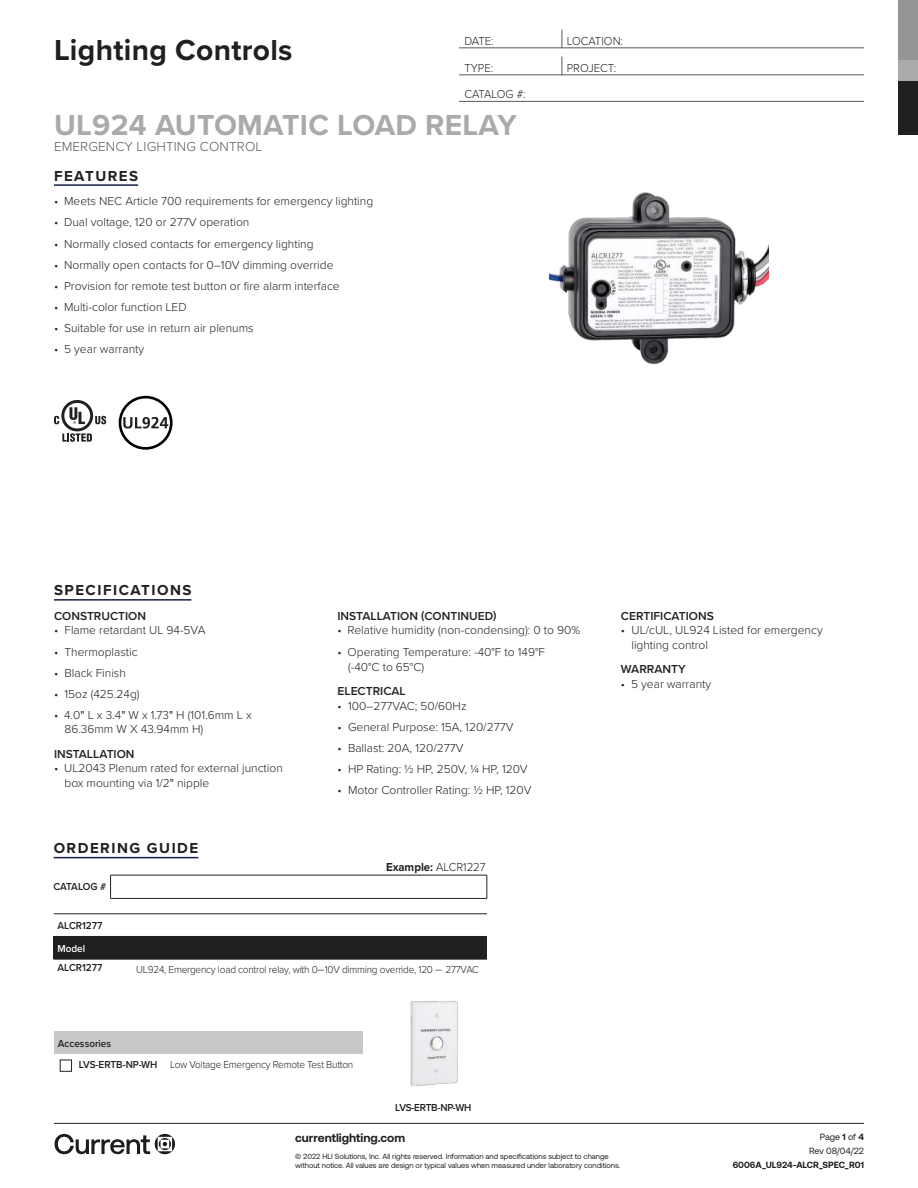
<style>
.page{position:relative;width:918px;height:1188px;background:#fff}
.page>*{position:absolute;margin:0;border:0;box-sizing:border-box;transform-origin:0 0}
.t1{font:700 30px "Proxima Nova";letter-spacing:.01em;color:#aaaaab}
.t2{font:700 30px "Proxima Nova";letter-spacing:.01em;color:#221f1f}
.t3{font:700 15px "Proxima Nova";letter-spacing:.1em;color:#221f1f}
.t4{font:300 13.5px "Proxima Nova";letter-spacing:.01em;color:#57585a}
.t5{font:300 12px/14.4px "Proxima Nova";color:#221f1f}
.t6{font:600 12px "Proxima Nova";color:#221f1f}
.t7{font:300 12px "Proxima Nova";color:#221f1f;scale:.95 1}
.t8{font:700 12px "Aeonik";color:#221f1f}
.t9{font:700 12px "Proxima Nova";color:#221f1f;scale:.95 1}
.t10{font:300 12px "Proxima Nova";letter-spacing:-.02em;color:#221f1f;scale:.95 1}
.t11{font:300 10.5px/21.5px "Proxima Nova";letter-spacing:-.02em;color:#221f1f;scale:.95 1}
.t12{font:600 10.5px "Proxima Nova";letter-spacing:-.02em;color:#221f1f;scale:.95 1}
.t13{font:600 10.5px "Proxima Nova";color:#221f1f;scale:.95 1}
.t14{font:600 10.5px "Proxima Nova";color:#fff;scale:.95 1}
.t15{font:700 9px "Aeonik";color:#221f1f}
.t16{font:9px/14.1px "Aeonik";letter-spacing:-.005em;color:#221f1f;text-align:right}
.t17{font:7.5px/9.8px "Aeonik";color:#221f1f}
.s1{font-family:"Proxima Nova Cond";font-weight:400}
.s2{font-weight:300}
.s3{font-size:12px}
.s4{font-weight:600}
.s5{font-weight:700}
</style>
<div class="page">
<hr style="left:54px;top:1123px;width:810px;height:1px;background:#221f1f">
<svg style="left:55px;top:1134px;width:120px;height:20px"></svg>
<div style="left:898px;top:81px;width:20px;height:54px;background:#221f1f"></div>
<div style="left:898px;top:0;width:20px;height:61px;background:#939597"></div>
<div style="left:898px;top:61px;width:20px;height:20px;background:#aaaaab"></div>
<hr style="left:54px;top:184px;width:84px;height:2px;background:#14203f">
<hr style="left:459px;top:48px;width:405px;height:1px;background:#57585a">
<svg style="left:562px;top:30px;width:1px;height:18px"></svg>
<hr style="left:459px;top:75px;width:405px;height:1px;background:#57585a">
<svg style="left:562px;top:57px;width:1px;height:18px"></svg>
<hr style="left:54px;top:599px;width:137px;height:2px;background:#14203f">
<hr style="left:459px;top:101px;width:405px;height:1px;background:#57585a">
<svg style="left:54px;top:400px;width:52px;height:42px"></svg>
<hr style="left:54px;top:857px;width:144px;height:1px;background:#14203f">
<div style="left:54px;top:936px;width:433px;height:23px;background:#221f1f"></div>
<hr style="left:54px;top:914px;width:433px;height:1px;background:#221f1f">
<hr style="left:54px;top:959px;width:433px;height:1px;background:#221f1f">
<hr style="left:110px;top:875px;width:377px;height:1px;background:#221f1f">
<svg style="left:110px;top:875px;width:1px;height:23px"></svg>
<svg style="left:487px;top:875px;width:1px;height:23px"></svg>
<hr style="left:110px;top:898px;width:377px;height:1px;background:#221f1f">
<img style="left:549px;top:192px;width:219px;height:173px">
<div style="left:119px;top:396px;width:54px;height:54px;border:3px solid #020203;border-radius:50%"></div>
<svg style="left:123px;top:417px;width:45px;height:12px"></svg>
<div style="left:54px;top:1031px;width:308px;height:23px;background:#c6c8ca"></div>
<div style="left:60px;top:1060px;width:12px;height:11px;border:1px solid #221f1f"></div>
<img style="left:410px;top:1000px;width:48px;height:87px">
<h1 class="t2" style="left:54px;top:37px;width:240px">Lighting Controls</h1>
<p class="t7" style="left:464px;top:36px;width:32px">DATE:</p>
<p class="t7" style="left:567px;top:36px;width:61px">LOCATION:</p>
<p class="t7" style="left:464px;top:63px;width:32px">TYPE:</p>
<p class="t7" style="left:567px;top:63px;width:54px">PROJECT:</p>
<p class="t10" style="left:464px;top:89px;width:66px">CATALOG #:</p>
<h1 class="t1" style="left:54px;top:112px;width:464px">UL924 AUTOMATIC LOAD RELAY</h1>
<p class="t4" style="left:54px;top:141px;width:210px">EMERGENCY LIGHTING CONTROL</p>
<p class="t3" style="left:54px;top:169px;width:86px">FEATURES</p>
<p class="t5" style="left:54px;top:195px;width:321px">• Meets NEC Article 700 requirements for emergency lighting</p>
<p class="t5" style="left:54px;top:216px;width:197px">• Dual voltage, 120 or 277V operation</p>
<p class="t5" style="left:54px;top:237px;width:261px">• Normally closed contacts for emergency lighting</p>
<p class="t5" style="left:54px;top:258px;width:281px">• Normally open contacts for 0–10V dimming override</p>
<p class="t5" style="left:54px;top:279px;width:287px">• Provision for remote test button or fire alarm interface</p>
<p class="t5" style="left:54px;top:300px;width:134px">• Multi-color function LED</p>
<p class="t5" style="left:54px;top:322px;width:201px">• Suitable for use in return air plenums</p>
<p class="t5" style="left:54px;top:343px;width:92px">• 5 year warranty</p>
<p class="t3" style="left:54px;top:584px;width:139px">SPECIFICATIONS</p>
<p class="t6" style="left:54px;top:611px;width:94px">CONSTRUCTION</p>
<p class="t5" style="left:54px;top:624px;width:153px">• Flame retardant UL 94-5VA</p>
<p class="t5" style="left:54px;top:645px;width:85px">• Thermoplastic</p>
<p class="t5" style="left:54px;top:666px;width:73px">• Black Finish</p>
<p class="t5" style="left:54px;top:687px;width:87px">• 15oz (425.24g)</p>
<p class="t5" style="left:65px;top:708px;width:189px;text-indent:-11px">• 4.0<span class="s1">"</span> L x 3.4<span class="s1">"</span> W x 1.73<span class="s1">"</span> H (101.6mm L x<br>86.36mm W X 43.94mm H)</p>
<p class="t6" style="left:54px;top:749px;width:82px">INSTALLATION</p>
<p class="t5" style="left:65px;top:762px;width:220px;text-indent:-10px">• UL2043 Plenum rated for external junction box mounting via 1/2<span class="s1">"</span> nipple</p>
<p class="t3" style="left:54px;top:842px;width:146px">ORDERING GUIDE</p>
<p class="t12" style="left:53px;top:882px;width:57px">CATALOG #</p>
<p class="t6" style="left:338px;top:611px;width:160px">INSTALLATION (CONTINUED)</p>
<p class="t5" style="left:338px;top:624px;width:244px">• Relative humidity (non-condensing): 0 to 90%</p>
<p class="t5" style="left:348px;top:645px;width:198px;line-height:15px;text-indent:-10px">• Operating Temperature: -40°F to 149°F (-40°C to 65°C)</p>
<p class="t6" style="left:338px;top:686px;width:70px">ELECTRICAL</p>
<p class="t5" style="left:338px;top:699px;width:131px">• 100–277VAC; 50/60Hz</p>
<p class="t5" style="left:338px;top:720px;width:177px">• General Purpose: 15A, 120/277V</p>
<p class="t5" style="left:338px;top:741px;width:127px">• Ballast: 20A, 120/277V</p>
<p class="t5" style="left:338px;top:762px;width:192px">• HP Rating: ½ HP, 250V, ¼ HP, 120V</p>
<p class="t5" style="left:338px;top:784px;width:196px">• Motor Controller Rating: ½ HP, 120V</p>
<p class="t9" style="left:386px;top:862px;width:106px">Example: <span class="s2">ALCR1227</span></p>
<p class="t13" style="left:57px;top:921px;width:49px">ALCR1277</p>
<p class="t14" style="left:57px;top:944px;width:31px">Model</p>
<p class="t13" style="left:57px;top:963px;width:49px">ALCR1277</p>
<p class="t11" style="left:136px;top:959px;width:362px">UL924, Emergency load control relay, with 0<span class="s3">–</span>10V dimming override, 120 <span class="s3">–</span> 277VAC</p>
<p class="t11" style="left:79px;top:1033px;width:290px;text-indent:-21px"><span class="s4">Accessories<br>LVS-ERTB-NP-WH</span> Low Voltage Emergency Remote Test Button</p>
<p class="t12" style="left:395px;top:1103px;width:82px">LVS-ERTB-NP-WH</p>
<p class="t6" style="left:621px;top:611px;width:94px">CERTIFICATIONS</p>
<p class="t5" style="left:631px;top:624px;width:193px;text-indent:-10px">• UL/cUL, UL924 Listed for emergency lighting control</p>
<p class="t6" style="left:621px;top:664px;width:66px">WARRANTY</p>
<p class="t5" style="left:621px;top:677px;width:92px">• 5 year warranty</p>
<p class="t8" style="left:295px;top:1133px;width:112px">currentlighting.com</p>
<p class="t17" style="left:295px;top:1152px;width:327px">© 2022 HLI Solutions, Inc. All rights reserved. Information and specifications subject to change without notice. All values are design or typical values when measured under laboratory conditions.</p>
<p class="t16" style="left:809px;top:1131px;width:56px">Page <span class="s5">1</span> of <span class="s5">4<br></span>Rev 08/04/22</p>
<p class="t15" style="left:733px;top:1162px;width:133px">6006A_UL924-ALCR_SPEC_R01</p>
</div>
